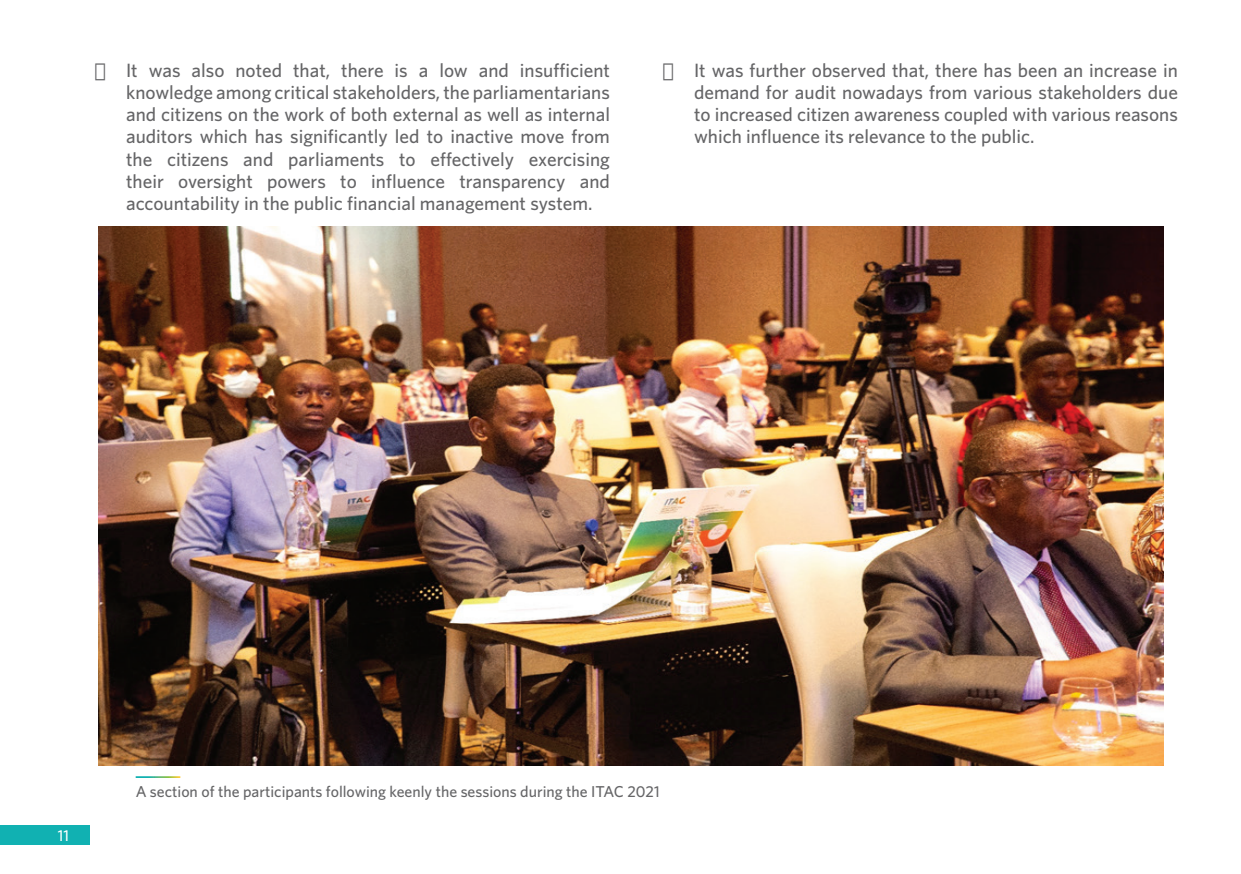
<style>
.page{position:relative;width:1241px;height:874px;background:#fff}
.page>*{position:absolute;margin:0;border:0;box-sizing:border-box;transform-origin:0 0}
.t1{font:500 19.25px/22.1px "Whitney";color:#656567;text-align:justify}
.t2{font:500 15.75px "Whitney";color:#656567}
.t3{font:500 15.75px "Whitney";color:#fff}
</style>
<div class="page">
<div style="left:0;top:824px;width:89px;height:20px;background:#11b1b2"></div>
<img style="left:98px;top:227px;width:1065px;height:538px">
<p class="t1" style="left:126px;top:59px;width:485px;text-indent:-31px">• It was also noted that, there is a low and insufficient knowledge among critical stakeholders, the parliamentarians and citizens on the work of both external as well as internal auditors which has significantly led to inactive move from the citizens and parliaments to effectively exercising their oversight powers to influence transparency and accountability in the public financial management system.</p>
<p class="t1" style="left:694px;top:59px;width:485px;text-indent:-31px">• It was further observed that, there has been an increase in demand for audit nowadays from various stakeholders due to increased citizen awareness coupled with various reasons which influence its relevance to the public.</p>
<p class="t3" style="left:58px;top:825px;width:13px">11</p>
<p class="t2" style="left:136px;top:782px;width:525px">A section of the participants following keenly the sessions during the ITAC 2021</p>
</div>
